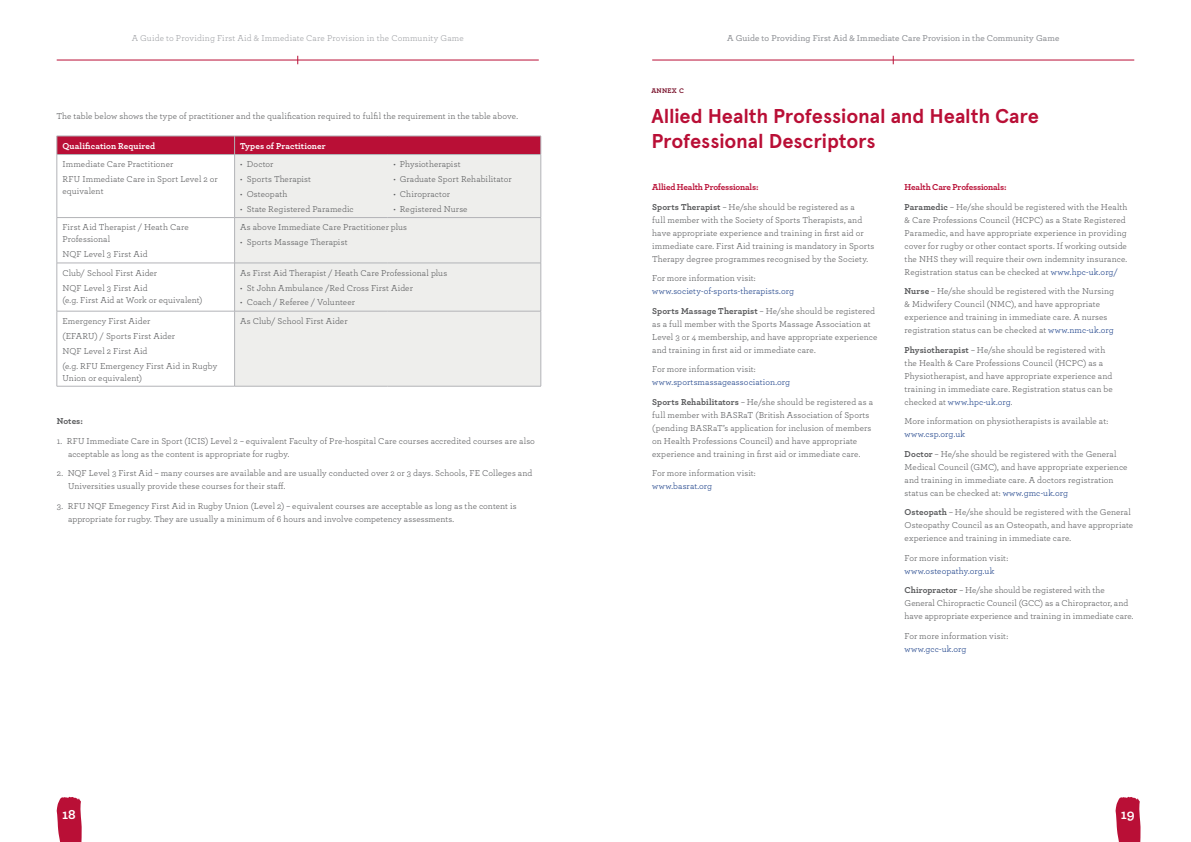
<style>
.page{position:relative;width:1191px;height:842px;background:#fff}
.page>*{position:absolute;margin:0;border:0;box-sizing:border-box;transform-origin:0 0}
.Main_heading{font:700 20px/25px "Apercu";letter-spacing:-.005em;color:#b90f36}
.t1{font:700 14px "Archer";color:#fff}
.main_text{font:9px/13px "Archer";letter-spacing:.01em;color:#57585a}
.main_table_text{font:9px/12px "Archer";letter-spacing:.01em;color:#57585a}
.t2{font:9px "Archer";letter-spacing:.015em;color:#9d9fa3}
.main_text-2{font:9px/13px "Archer";letter-spacing:.01em;color:#143a85}
.main_text-3{font:700 9px "Archer";letter-spacing:-.02em;color:#b90f36}
.main_table_text-2{font:700 9px "Archer";letter-spacing:.015em;color:#fff}
.subheading{font:700 9px "Archer";letter-spacing:.01em;color:#57585a}
.annex_names{font:700 7px "Archer";letter-spacing:.04em;color:#770e28}
.s1{font-weight:700}
.s2{color:#57585a}
.s3{color:#143a85}
</style>
<div class="page">
<svg style="left:1115px;top:797px;width:26px;height:45px"></svg>
<svg style="left:57px;top:797px;width:25px;height:45px"></svg>
<hr style="left:57px;top:60px;width:482px;height:1px;background:#b90f36">
<hr style="left:652px;top:60px;width:482px;height:1px;background:#b90f36">
<div style="left:235px;top:155px;width:305px;height:231px;background:#eeeeec"></div>
<hr style="left:234px;top:218px;width:1px;height:45px;background:#b2b3b7">
<hr style="left:540px;top:218px;width:1px;height:45px;background:#b2b3b7">
<hr style="left:234px;top:263px;width:1px;height:48px;background:#b2b3b7">
<hr style="left:540px;top:263px;width:1px;height:48px;background:#b2b3b7">
<hr style="left:234px;top:311px;width:1px;height:75px;background:#b2b3b7">
<hr style="left:540px;top:311px;width:1px;height:75px;background:#b2b3b7">
<hr style="left:235px;top:263px;width:153px;height:1px;background:#b2b3b7">
<hr style="left:388px;top:263px;width:153px;height:1px;background:#b2b3b7">
<hr style="left:235px;top:311px;width:153px;height:1px;background:#b2b3b7">
<hr style="left:388px;top:311px;width:153px;height:1px;background:#b2b3b7">
<hr style="left:235px;top:386px;width:153px;height:1px;background:#b2b3b7">
<hr style="left:388px;top:386px;width:153px;height:1px;background:#b2b3b7">
<hr style="left:234px;top:155px;width:1px;height:62px;background:#b2b3b7">
<hr style="left:540px;top:155px;width:1px;height:62px;background:#b2b3b7">
<hr style="left:235px;top:217px;width:153px;height:1px;background:#b2b3b7">
<hr style="left:388px;top:217px;width:153px;height:1px;background:#b2b3b7">
<hr style="left:57px;top:155px;width:1px;height:62px;background:#b2b3b7">
<hr style="left:57px;top:217px;width:178px;height:1px;background:#b2b3b7">
<hr style="left:57px;top:218px;width:1px;height:45px;background:#b2b3b7">
<hr style="left:57px;top:263px;width:1px;height:48px;background:#b2b3b7">
<hr style="left:57px;top:311px;width:1px;height:75px;background:#b2b3b7">
<hr style="left:57px;top:263px;width:178px;height:1px;background:#b2b3b7">
<hr style="left:57px;top:311px;width:178px;height:1px;background:#b2b3b7">
<hr style="left:57px;top:386px;width:178px;height:1px;background:#b2b3b7">
<svg style="left:57px;top:136px;width:484px;height:19px;background:#b81c40"></svg>
<p class="t2" style="left:132px;top:31px;width:334px">A Guide to Providing First Aid &amp; Immediate Care Provision in the Community Game</p>
<p class="t2" style="left:727px;top:31px;width:334px">A Guide to Providing First Aid &amp; Immediate Care Provision in the Community Game</p>
<p class="main_text" style="left:57px;top:109px;width:463px">The table below shows the type of practitioner and the qualification required to fulfil the requirement in the table above.</p>
<p class="main_table_text-2" style="left:62px;top:139px;width:94px">Qualification Required</p>
<p class="main_table_text-2" style="left:240px;top:139px;width:87px">Types of Practitioner</p>
<p class="main_table_text" style="left:62px;top:158px;width:112px">Immediate Care Practitioner</p>
<p class="main_table_text" style="left:62px;top:173px;width:157px">RFU Immediate Care in Sport Level 2 or equivalent</p>
<p class="main_table_text" style="left:393px;top:158px;width:69px">• Physiotherapist</p>
<p class="main_table_text" style="left:393px;top:173px;width:120px">• Graduate Sport Rehabilitator</p>
<p class="main_table_text" style="left:393px;top:188px;width:58px">• Chiropractor</p>
<p class="main_table_text" style="left:393px;top:202px;width:76px">• Registered Nurse</p>
<p class="main_table_text" style="left:240px;top:158px;width:35px">• Doctor</p>
<p class="main_table_text" style="left:240px;top:173px;width:72px">• Sports Therapist</p>
<p class="main_table_text" style="left:240px;top:188px;width:49px">• Osteopath</p>
<p class="main_table_text" style="left:240px;top:202px;width:115px">• State Registered Paramedic</p>
<p class="main_table_text" style="left:62px;top:221px;width:128px">First Aid Therapist / Heath Care<br>Professional</p>
<p class="main_table_text" style="left:62px;top:248px;width:87px">NQF Level 3 First Aid</p>
<p class="main_table_text" style="left:240px;top:221px;width:168px">As above Immediate Care Practitioner plus</p>
<p class="main_table_text" style="left:240px;top:236px;width:109px">• Sports Massage Therapist</p>
<p class="main_table_text" style="left:62px;top:266px;width:96px">Club/ School First Aider</p>
<p class="main_table_text" style="left:62px;top:281px;width:141px">NQF Level 3 First Aid<br>(e.g. First Aid at Work or equivalent)</p>
<p class="main_table_text" style="left:240px;top:266px;width:208px">As First Aid Therapist / Heath Care Professional plus</p>
<p class="main_table_text" style="left:240px;top:281px;width:174px">• St John Ambulance /Red Cross First Aider</p>
<p class="main_table_text" style="left:240px;top:296px;width:116px">• Coach / Referee / Volunteer</p>
<p class="main_table_text" style="left:62px;top:315px;width:89px">Emergency First Aider</p>
<p class="main_table_text" style="left:62px;top:329px;width:114px">(EFARU) / Sports First Aider</p>
<p class="main_table_text" style="left:62px;top:344px;width:86px">NQF Level 2 First Aid</p>
<p class="main_table_text" style="left:62px;top:359px;width:156px">(e.g. RFU Emergency First Aid in Rugby<br>Union or equivalent)</p>
<p class="main_table_text" style="left:240px;top:315px;width:109px">As Club/ School First Aider</p>
<p class="subheading" style="left:57px;top:414px;width:28px">Notes:</p>
<p class="main_text" style="left:68px;top:434px;width:468px;text-indent:-11px">1. RFU Immediate Care in Sport (ICIS) Level 2 – equivalent Faculty of Pre-hospital Care courses accredited courses are also acceptable as long as the content is appropriate for rugby.</p>
<p class="main_text" style="left:68px;top:466px;width:466px;text-indent:-11px">2. NQF Level 3 First Aid – many courses are available and are usually conducted over 2 or 3 days. Schools, FE Colleges and<br>Universities usually provide these courses for their staff.</p>
<p class="main_text" style="left:68px;top:499px;width:450px;text-indent:-11px">3. RFU NQF Emegency First Aid in Rugby Union (Level 2) – equivalent courses are acceptable as long as the content is appropriate for rugby. They are usually a minimum of 6 hours and involve competency assessments.</p>
<p class="annex_names" style="left:651px;top:85px;width:34px">ANNEX C</p>
<p class="Main_heading" style="left:651px;top:104px;width:389px">Allied Health Professional and Health Care<br>Professional Descriptors</p>
<p class="main_text-3" style="left:652px;top:180px;width:108px">Allied Health Professionals:</p>
<p class="main_text" style="left:652px;top:200px;width:223px"><span class="s1">Sports Therapist</span> – He/she should be registered as a<br>full member with the Society of Sports Therapists, and have appropriate experience and training in first aid or immediate care. First Aid training is mandatory in Sports Therapy degree programmes recognised by the Society.</p>
<p class="main_text-2" style="left:652px;top:271px;width:143px"><span class="s2">For more information visit: </span>www.society-of-sports-therapists.org</p>
<p class="main_text" style="left:652px;top:304px;width:227px"><span class="s1">Sports Massage Therapist</span> – He/she should be registered as a full member with the Sports Massage Association at Level 3 or 4 membership, and have appropriate experience and training in first aid or immediate care.</p>
<p class="main_text-2" style="left:652px;top:362px;width:139px"><span class="s2">For more information visit: </span>www.sportsmassageassociation.org</p>
<p class="main_text" style="left:652px;top:395px;width:222px"><span class="s1">Sports Rehabilitators</span> – He/she should be registered as a full member with BASRaT (British Association of Sports (pending BASRaT’s application for inclusion of members on Health Professions Council) and have appropriate experience and training in first aid or immediate care.</p>
<p class="main_text" style="left:652px;top:466px;width:105px">For more information visit: <span class="s3">www.basrat.org</span></p>
<p class="main_text-3" style="left:904px;top:180px;width:103px">Health Care Professionals:</p>
<p class="main_text" style="left:904px;top:200px;width:224px"><span class="s1">Paramedic</span> – He/she should be registered with the Health &amp; Care Professions Council (HCPC) as a State Registered Paramedic, and have appropriate experience in providing cover for rugby or other contact sports. If working outside the NHS they will require their own indemnity insurance.<br>Registration status can be checked at <span class="s3">www.hpc-uk.org/</span></p>
<p class="main_text" style="left:904px;top:284px;width:211px"><span class="s1">Nurse</span> – He/she should be registered with the Nursing &amp; Midwifery Council (NMC), and have appropriate experience and training in immediate care. A nurses registration status can be checked at <span class="s3">www.nmc-uk.org</span></p>
<p class="main_text" style="left:904px;top:343px;width:210px"><span class="s1">Physiotherapist</span> – He/she should be registered with the Health &amp; Care Professions Council (HCPC) as a Physiotherapist, and have appropriate experience and training in immediate care. Registration status can be checked at <span class="s3">www.hpc-uk.org</span>.</p>
<p class="main_text" style="left:904px;top:414px;width:205px">More information on physiotherapists is available at: <span class="s3">www.csp.org.uk</span></p>
<p class="main_text" style="left:904px;top:447px;width:224px"><span class="s1">Doctor</span> – He/she should be registered with the General Medical Council (GMC), and have appropriate experience and training in immediate care. A doctors registration status can be checked at: <span class="s3">www.gmc-uk.org</span></p>
<p class="main_text" style="left:904px;top:505px;width:230px"><span class="s1">Osteopath</span> – He/she should be registered with the General<br>Osteopathy Council as an Osteopath, and have appropriate experience and training in immediate care.</p>
<p class="main_text" style="left:904px;top:551px;width:105px">For more information visit: <span class="s3">www.osteopathy.org.uk</span></p>
<p class="main_text" style="left:904px;top:583px;width:230px"><span class="s1">Chiropractor</span> – He/she should be registered with the<br>General Chiropractic Council (GCC) as a Chiropractor, and have appropriate experience and training in immediate care.</p>
<p class="main_text" style="left:904px;top:629px;width:105px">For more information visit: <span class="s3">www.gcc-uk.org</span></p>
<h2 class="t1" style="left:62px;top:803px;width:15px">18</h2>
<h2 class="t1" style="left:1120px;top:803px;width:15px">19</h2>
</div>
